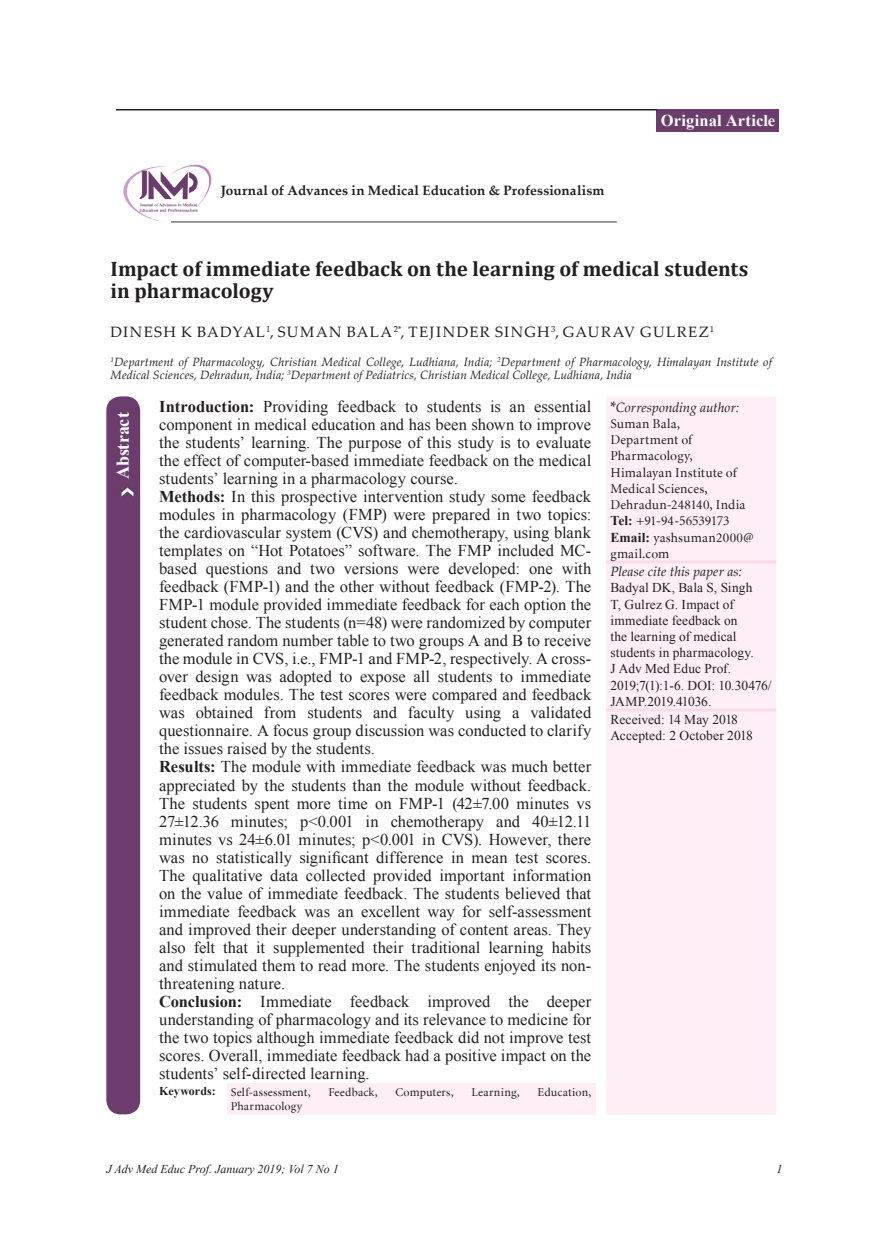
<style>
.page{position:relative;width:889px;height:1242px;background:#fff}
.page>*{position:absolute;margin:0;border:0;box-sizing:border-box;transform-origin:0 0}
.t1{font:700 21px/22.6px "Cambria";letter-spacing:.005em;color:#231f20}
.t2{font:700 18px "Times New Roman";letter-spacing:-.005em;color:#fff}
.t3{font:16.5px/18px "Times New Roman";color:#231f20}
.t4{font:700 16.5px "Times New Roman";letter-spacing:.01em;color:#fff}
.t5{font:15px "Palatino Linotype";letter-spacing:.09em;color:#231f20}
.t6{font:13.5px/16.2px "Times New Roman";letter-spacing:.005em;color:#231f20}
.t7{font:13.5px/16.2px "Minion Cyrillic";letter-spacing:.015em;color:#231f20}
.t8{font:700 13.5px "Palatino Linotype";letter-spacing:.01em;color:#231f20}
.t9{font:italic 13.5px "Palatino Linotype";letter-spacing:.005em;color:#231f20}
.t10{font:italic 12px/12.9px "Palatino Linotype";letter-spacing:.01em;color:#231f20}
.t11{font:12px "Minion Cyrillic";letter-spacing:.015em;color:#231f20}
.t12{font:italic 12px "Times New Roman";color:#231f20}
.s1{font-weight:700}
.s2{font-style:normal;font-size:15px}
.s3{font-family:"Times New Roman";font-weight:700}
</style>
<div class="page">
<div style="left:656px;top:109px;width:123px;height:23px;background:#6b3d6d"></div>
<hr style="left:116px;top:109px;width:541px;height:1px;background:#231f20">
<hr style="left:171px;top:221px;width:446px;height:2px;background:#76787b">
<img style="left:123px;top:164px;width:88px;height:59px">
<div style="left:606px;top:397px;width:170px;height:717px;background:#fdeff5"></div>
<div style="left:226px;top:1082px;width:369px;height:32px;background:#fdeff5"></div>
<hr style="left:606px;top:708px;width:170px;height:3px;background:#fadbe8">
<hr style="left:606px;top:560px;width:170px;height:3px;background:#fadbe8">
<div style="left:107px;top:397px;width:32px;height:716px;background:#6c3c6d;border-radius:14px"></div>
<div style="left:106px;top:396px;width:34px;height:718px;border:2px solid #6b3d6d;border-radius:14px"></div>
<img style="left:121px;top:487px;width:13px;height:9px">
<p class="t8" style="left:221px;top:181px;width:385px">Journal of Advances in Medical Education &amp; Professionalism</p>
<p class="t4" style="left:661px;top:108px;width:116px">Original Article</p>
<p class="t1" style="left:111px;top:257px;width:639px">Impact of immediate feedback on the learning of medical students in pharmacology</p>
<p class="t5" style="left:111px;top:321px;width:605px">DINESH K BADYAL<sup>1</sup>, SUMAN BALA<sup>2*</sup>, TEJINDER SINGH<sup>3</sup>, GAURAV GULREZ<sup>1</sup></p>
<p class="t10" style="left:111px;top:355px;width:663px"><sup>1</sup>Department of Pharmacology, Christian Medical College, Ludhiana, India; <sup>2</sup>Department of Pharmacology, Himalayan Institute of<br>Medical Sciences, Dehradun, India; <sup>3</sup>Department of Pediatrics, Christian Medical College, Ludhiana, India</p>
<p class="t3" style="left:159px;top:397px;width:434px"><span class="s1">Introduction:</span> Providing feedback to students is an essential component in medical education and has been shown to improve the students’ learning. The purpose of this study is to evaluate the effect of computer-based immediate feedback on the medical students’ learning in a pharmacology course.<br><span class="s1">Methods:</span> In this prospective intervention study some feedback modules in pharmacology (FMP) were prepared in two topics: the cardiovascular system (CVS) and chemotherapy, using blank templates on “Hot Potatoes” software. The FMP included MC&shy;based questions and two versions were developed: one with feedback (FMP-1) and the other without feedback (FMP-2). The FMP-1 module provided immediate feedback for each option the student chose. The students (n=48) were randomized by computer generated random number table to two groups A and B to receive the module in CVS, i.e., FMP-1 and FMP-2, respectively. A cross&shy;over design was adopted to expose all students to immediate feedback modules. The test scores were compared and feedback was obtained from students and faculty using a validated questionnaire. A focus group discussion was conducted to clarify the issues raised by the students.<br><span class="s1">Results:</span> The module with immediate feedback was much better appreciated by the students than the module without feedback.<br>The students spent more time on FMP-1 (42±7.00 minutes vs 27±12.36 minutes; p&lt;0.001 in chemotherapy and 40±12.11 minutes vs 24±6.01 minutes; p&lt;0.001 in CVS). However, there was no statistically significant difference in mean test scores.<br>The qualitative data collected provided important information on the value of immediate feedback. The students believed that immediate feedback was an excellent way for self-assessment and improved their deeper understanding of content areas. They also felt that it supplemented their traditional learning habits and stimulated them to read more. The students enjoyed its non&shy;threatening nature.<br><span class="s1">Conclusion:</span> Immediate feedback improved the deeper understanding of pharmacology and its relevance to medicine for the two topics although immediate feedback did not improve test scores. Overall, immediate feedback had a positive impact on the students’ self-directed learning.</p>
<p class="t9" style="left:610px;top:398px;width:130px"><span class="s2">*</span>Corresponding author:</p>
<p class="t2" style="left:110px;top:479px;width:68px;rotate:-90deg">Abstract</p>
<p class="t7" style="left:610px;top:415px;width:144px">Suman Bala,<br>Department of<br>Pharmacology,<br>Himalayan Institute of<br>Medical Sciences,<br>Dehradun-248140, India<br><span class="s3">Tel:</span> +91-94-56539173<br><span class="s3">Email:</span> yashsuman2000@ gmail.com</p>
<p class="t9" style="left:610px;top:562px;width:133px">Please cite this paper as:</p>
<p class="t6" style="left:610px;top:579px;width:163px">Badyal DK, Bala S, Singh<br>T, Gulrez G. Impact of immediate feedback on<br>the learning of medical students in pharmacology.<br>J Adv Med Educ Prof.<br>2019;7(1):1-6. DOI: 10.30476/<br>JAMP.2019.41036.</p>
<p class="t6" style="left:610px;top:710px;width:144px">Received: 14 May 2018<br>Accepted: 2 October 2018</p>
<p class="t11" style="left:159px;top:1085px;width:153px"><span class="s3">Keywords:</span> Self-assessment,</p>
<p class="t11" style="left:328px;top:1085px;width:51px">Feedback,</p>
<p class="t11" style="left:395px;top:1085px;width:60px">Computers,</p>
<p class="t11" style="left:471px;top:1085px;width:50px">Learning,</p>
<p class="t11" style="left:537px;top:1085px;width:55px">Education,</p>
<p class="t11" style="left:231px;top:1099px;width:73px">Pharmacology</p>
<p class="t12" style="left:106px;top:1160px;width:234px">J Adv Med Educ Prof. January 2019; Vol 7 No 1</p>
<p class="t12" style="left:776px;top:1160px;width:7px">1</p>
</div>
